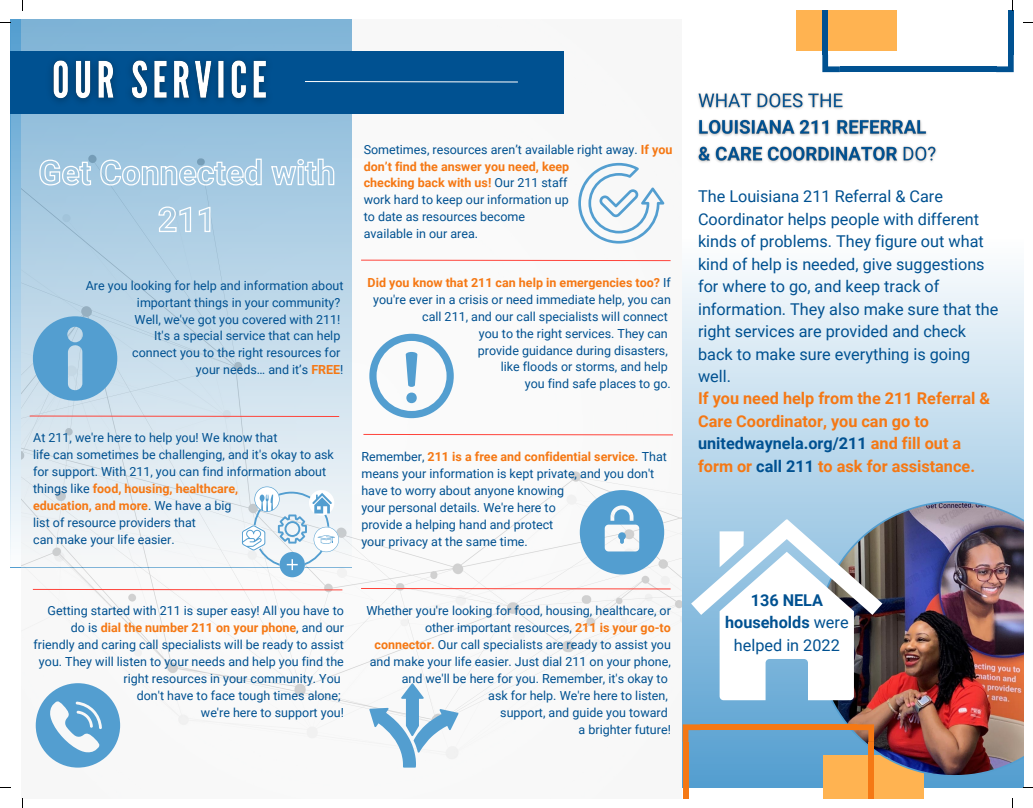
<style>
.page{position:relative;width:1033px;height:808px;background:#fff}
.page>*{position:absolute;margin:0;border:0;box-sizing:border-box;transform-origin:0 0}
.t1{font:16.25px/22.5px "Roboto";color:#005191}
.t2{font:700 16.25px/22.5px "Roboto";color:#f57814}
.t3{font:700 16.25px/22.5px "Roboto";color:#005191;text-align:center}
.t4{font:12.5px/16.9px "Roboto";color:#005191;text-align:right}
.t5{font:700 12.5px "Roboto";color:#f57814}
.s1{font-weight:700;color:#f57814}
.s2{font-weight:400;color:#005191}
.s3{color:#005191}
.s4{font-weight:400}
</style>
<div class="page">
<svg style="left:10px;top:20px;width:12px;height:547px;background:#aed1e8"></svg>
<img style="left:22px;top:20px;width:660px;height:748px">
<div style="left:10px;top:51px;width:554px;height:63px;background:#005191"></div>
<svg style="left:305px;top:81px;width:213px;height:2px"></svg>
<svg style="left:29px;top:415px;width:311px;height:2px"></svg>
<div style="left:682px;top:239px;width:341px;height:548px;background:linear-gradient(to bottom,#fdfeff,#549ecf)"></div>
<div style="left:823px;top:755px;width:100px;height:43px;background:#ffb351"></div>
<img style="left:818px;top:502px;width:205px;height:273px">
<div style="left:797px;top:10px;width:99px;height:41px;background:#ffb351"></div>
<svg style="left:32px;top:588px;width:311px;height:2px"></svg>
<div style="left:1008px;top:10px;width:5px;height:45px;background:#005191"></div>
<div style="left:822px;top:10px;width:6px;height:45px;background:#005191"></div>
<div style="left:840px;top:66px;width:156px;height:6px;background:#005191"></div>
<svg style="left:996px;top:55px;width:17px;height:17px"></svg>
<svg style="left:822px;top:55px;width:18px;height:17px"></svg>
<div style="left:868px;top:741px;width:6px;height:57px;background:#f57814"></div>
<div style="left:682px;top:741px;width:6px;height:57px;background:#f57814"></div>
<div style="left:700px;top:724px;width:156px;height:6px;background:#f57814"></div>
<svg style="left:856px;top:724px;width:18px;height:17px"></svg>
<svg style="left:682px;top:724px;width:18px;height:17px"></svg>
<svg style="left:691px;top:519px;width:191px;height:181px"></svg>
<svg style="left:360px;top:259px;width:311px;height:2px"></svg>
<svg style="left:362px;top:433px;width:312px;height:3px"></svg>
<svg style="left:360px;top:587px;width:311px;height:3px"></svg>
<svg style="left:33px;top:316px;width:84px;height:84px;background:#78b1d8"></svg>
<div style="left:241px;top:525px;width:25px;height:25px;background:#f0f6fa;border-radius:50%"></div>
<div style="left:279px;top:552px;width:26px;height:25px;background:#539ed0;border-radius:50%"></div>
<svg style="left:242px;top:486px;width:97px;height:84px"></svg>
<svg style="left:36px;top:683px;width:84px;height:84px"></svg>
<svg style="left:578px;top:163px;width:86px;height:80px"></svg>
<svg style="left:369px;top:334px;width:85px;height:84px"></svg>
<svg style="left:580px;top:490px;width:84px;height:84px"></svg>
<svg style="left:369px;top:683px;width:89px;height:84px"></svg>
<img style="left:39px;top:41px;width:245px;height:87px">
<img style="left:697px;top:93px;width:240px;height:70px">
<svg style="left:39px;top:158px;width:296px;height:28px;background:#b5d3e6"></svg>
<svg style="left:158px;top:206px;width:53px;height:27px"></svg>
<p class="t4" style="left:86px;top:277px;width:259px">Are you looking for help and information about important things in your community?</p>
<p class="t4" style="left:135px;top:311px;width:207px">Well, we've got you covered with 211!</p>
<p class="t4" style="left:154px;top:327px;width:188px">It's a special service that can help</p>
<p class="t4" style="left:132px;top:344px;width:210px">connect you to the right resources for</p>
<p class="t4" style="left:196px;top:361px;width:149px">your needs… and it’s <span class="s1">FREE</span>!</p>
<p class="t4" style="left:33px;top:429px;width:246px">At 211, we're here to help you! We know that</p>
<p class="t4" style="left:33px;top:446px;width:302px;text-align:left">life can sometimes be challenging, and it's okay to ask for support. With 211, you can find information about things like <span class="s1">food, housing, healthcare,</span></p>
<p class="t5" style="left:33px;top:498px;width:200px">education, and more<span class="s2">. We have a big</span></p>
<p class="t4" style="left:33px;top:514px;width:164px">list of resource providers that</p>
<p class="t4" style="left:33px;top:531px;width:143px">can make your life easier.</p>
<p class="t4" style="left:364px;top:141px;width:310px;text-align:left">Sometimes, resources aren’t available right away. <span class="s1">If you don’t find the answer you need, keep</span></p>
<p class="t5" style="left:364px;top:176px;width:205px">checking back with us! <span class="s2">Our 211 staff</span></p>
<p class="t4" style="left:364px;top:191px;width:207px">work hard to keep our information up</p>
<p class="t4" style="left:364px;top:208px;width:163px">to date as resources become</p>
<p class="t4" style="left:364px;top:225px;width:116px">available in our area.</p>
<p class="t4" style="left:367px;top:274px;width:305px"><span class="s1">Did you know that 211 can help in emergencies too?</span> If you're ever in a crisis or need immediate help, you can call 211, and our call specialists will connect</p>
<p class="t4" style="left:479px;top:325px;width:190px">you to the right services. They can</p>
<p class="t4" style="left:478px;top:342px;width:191px">provide guidance during disasters,</p>
<p class="t4" style="left:501px;top:359px;width:168px">like floods or storms, and help</p>
<p class="t4" style="left:525px;top:375px;width:147px">you find safe places to go.</p>
<p class="t4" style="left:361px;top:448px;width:307px;text-align:left">Remember, <span class="s1">211 is a free and confidential service.</span> That means your information is kept private, and you don't have to worry about anyone knowing</p>
<p class="t4" style="left:361px;top:499px;width:196px">your personal details. We're here to</p>
<p class="t4" style="left:361px;top:516px;width:193px">provide a helping hand and protect</p>
<p class="t4" style="left:361px;top:533px;width:168px">your privacy at the same time.</p>
<p class="t4" style="left:34px;top:602px;width:312px">Getting started with 211 is super easy! All you have to do is <span class="s1">dial the number 211 on your phone</span>, and our friendly and caring call specialists will be ready to assist you. They will listen to your needs and help you find the right resources in your community. You</p>
<p class="t4" style="left:137px;top:687px;width:205px">don't have to face tough times alone;</p>
<p class="t4" style="left:201px;top:704px;width:144px">we're here to support you!</p>
<p class="t4" style="left:366px;top:602px;width:306px">Whether you're looking for food, housing, healthcare, or other important resources, <span class="s1">211 is your go-to connector.</span> Our call specialists are ready to assist you and make your life easier. Just dial 211 on your phone, and we'll be here for you. Remember, it's okay to</p>
<p class="t4" style="left:488px;top:687px;width:181px">ask for help. We're here to listen,</p>
<p class="t4" style="left:500px;top:704px;width:169px">support, and guide you toward</p>
<p class="t4" style="left:578px;top:720px;width:94px">a brighter future!</p>
<p class="t1" style="left:698px;top:185px;width:302px">The Louisiana 211 Referral &amp; Care Coordinator helps people with different kinds of problems. They figure out what kind of help is needed, give suggestions for where to go, and keep track of information. They also make sure that the right services are provided and check back to make sure everything is going well.</p>
<p class="t2" style="left:698px;top:387px;width:294px">If you need help from the 211 Referral &amp; Care Coordinator, you can go to <span class="s3">unitedwaynela.org/211</span> and fill out a form or <span class="s3">call 211</span> to ask for assistance.</p>
<p class="t3" style="left:725px;top:588px;width:125px">136 NELA households <span class="s4">were helped in 2022</span></p>
</div>
